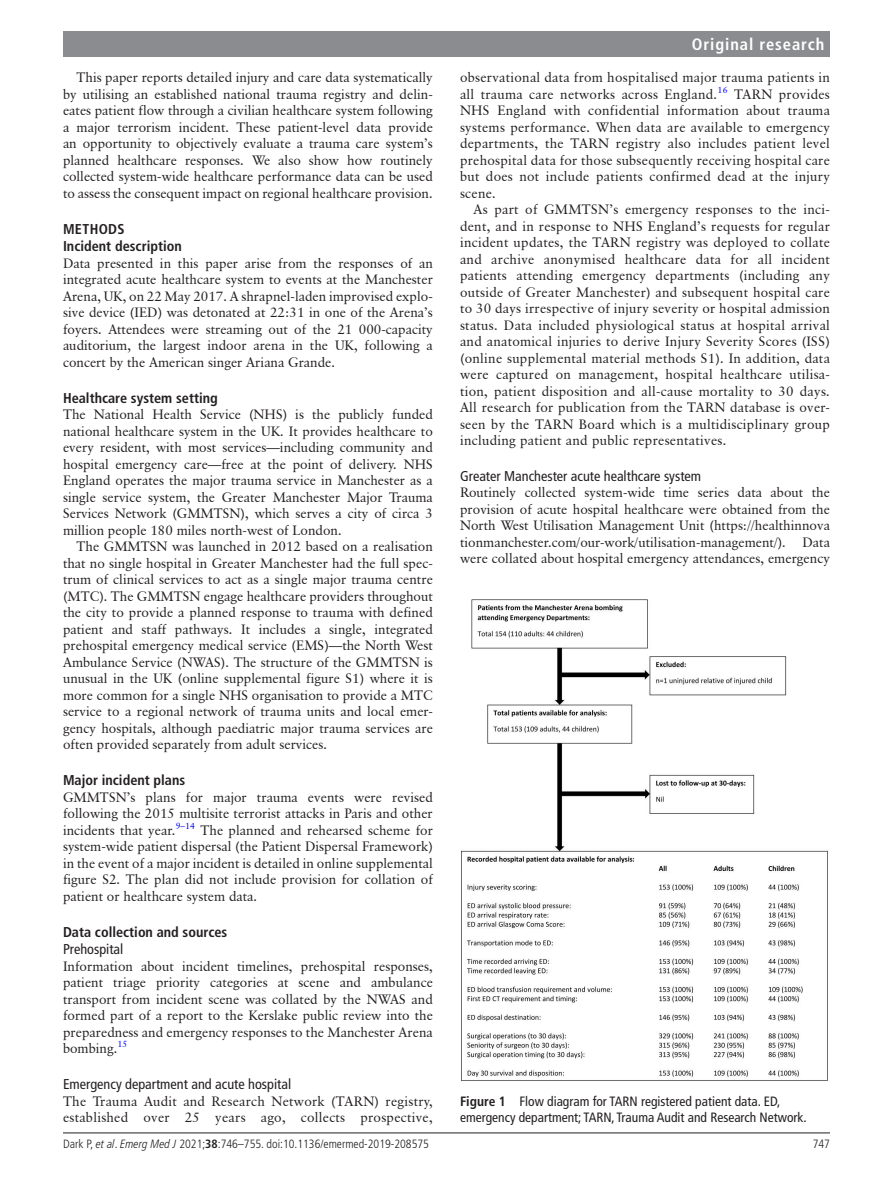
<style>
.page{position:relative;width:893px;height:1191px;background:#fff}
.page>*{position:absolute;margin:0;border:0;box-sizing:border-box;transform-origin:0 0}
.t1{font:700 condensed 16.5px "Frutiger LT Pro";letter-spacing:.055em;color:#fff}
.t2{font:700 condensed 14.25px/17.2px "Frutiger LT Pro";color:#231f20}
.t3{font:condensed 14.25px "Frutiger LT Pro";color:#231f20}
.t4{font:13.5px/16.5px "Classical Garamond BT";color:#231f20;text-align:justify}
.t5{font:condensed 13.5px/16.5px "Frutiger LT Pro";color:#231f20}
.t6{font:13.5px/16.5px "Classical Garamond BT";letter-spacing:.02em;color:#231f20}
.t7{font:300 condensed 12px "Frutiger LT Pro";color:#231f20}
.s1{font-weight:700}
.s2{font-style:italic}
</style>
<div class="page">
<hr style="left:63px;top:1132px;width:767px;height:1px;background:#231f20">
<div style="left:63px;top:31px;width:767px;height:25px;background:#8a8c8f"></div>
<img style="left:461px;top:599px;width:367px;height:482px">
<p class="t4" style="left:63px;top:69px;width:371px;text-indent:14px">This paper reports detailed injury and care data systematically by utilising an established national trauma registry and delin&shy;eates patient flow through a civilian healthcare system following a major terrorism incident. These patient-level data provide an opportunity to objectively evaluate a trauma care system’s planned healthcare responses. We also show how routinely collected system-wide healthcare performance data can be used to assess the consequent impact on regional healthcare provision.</p>
<p class="t2" style="left:63px;top:220px;width:120px">METHODS<br>Incident description</p>
<p class="t4" style="left:63px;top:254px;width:371px">Data presented in this paper arise from the responses of an integrated acute healthcare system to events at the Manchester Arena, UK, on 22 May 2017. A shrapnel-laden improvised explo&shy;sive device (IED) was detonated at 22:31 in one of the Arena’s foyers. Attendees were streaming out of the 21 000-capacity auditorium, the largest indoor arena in the UK, following a concert by the American singer Ariana Grande.</p>
<p class="t2" style="left:63px;top:389px;width:156px">Healthcare system setting</p>
<p class="t4" style="left:63px;top:406px;width:371px">The National Health Service (NHS) is the publicly funded national healthcare system in the UK. It provides healthcare to every resident, with most services—including community and hospital emergency care—free at the point of delivery. NHS England operates the major trauma service in Manchester as a single service system, the Greater Manchester Major Trauma Services Network (GMMTSN), which serves a city of circa 3 million people 180 miles north-west of London.</p>
<p class="t4" style="left:63px;top:538px;width:371px;text-indent:14px">The GMMTSN was launched in 2012 based on a realisation that no single hospital in Greater Manchester had the full spec&shy;trum of clinical services to act as a single major trauma centre (MTC). The GMMTSN engage healthcare providers throughout the city to provide a planned response to trauma with defined patient and staff pathways. It includes a single, integrated prehospital emergency medical service (EMS)—the North West Ambulance Service (NWAS). The structure of the GMMTSN is unusual in the UK (online supplemental figure S1) where it is more common for a single NHS organisation to provide a MTC service to a regional network of trauma units and local emer&shy;gency hospitals, although paediatric major trauma services are often provided separately from adult services.</p>
<p class="t2" style="left:63px;top:771px;width:124px">Major incident plans</p>
<p class="t4" style="left:63px;top:788px;width:371px">GMMTSN’s plans for major trauma events were revised following the 2015 multisite terrorist attacks in Paris and other incidents that year.<sup>9–14</sup> The planned and rehearsed scheme for system-wide patient dispersal (the Patient Dispersal Framework) in the event of a major incident is detailed in online supplemental figure S2. The plan did not include provision for collation of patient or healthcare system data.</p>
<p class="t2" style="left:63px;top:923px;width:166px">Data collection and sources</p>
<p class="t3" style="left:63px;top:940px;width:62px">Prehospital</p>
<p class="t4" style="left:63px;top:957px;width:371px">Information about incident timelines, prehospital responses, patient triage priority categories at scene and ambulance transport from incident scene was collated by the NWAS and formed part of a report to the Kerslake public review into the preparedness and emergency responses to the Manchester Arena bombing.<sup>15</sup></p>
<p class="t3" style="left:63px;top:1075px;width:230px">Emergency department and acute hospital</p>
<p class="t6" style="left:63px;top:1092px;width:371px">The Trauma Audit and Research Network (TARN) registry, established over 25 years ago, collects prospective,</p>
<p class="t1" style="left:692px;top:34px;width:134px">Original research</p>
<p class="t4" style="left:460px;top:69px;width:371px">observational data from hospitalised major trauma patients in all trauma care networks across England.<sup>16</sup> TARN provides NHS England with confidential information about trauma systems performance. When data are available to emergency departments, the TARN registry also includes patient level prehospital data for those subsequently receiving hospital care but does not include patients confirmed dead at the injury scene.</p>
<p class="t4" style="left:460px;top:201px;width:371px;text-indent:14px">As part of GMMTSN’s emergency responses to the inci&shy;dent, and in response to NHS England’s requests for regular incident updates, the TARN registry was deployed to collate and archive anonymised healthcare data for all incident patients attending emergency departments (including any outside of Greater Manchester) and subsequent hospital care to 30 days irrespective of injury severity or hospital admission status. Data included physiological status at hospital arrival and anatomical injuries to derive Injury Severity Scores (ISS) (online supplemental material methods S1). In addition, data were captured on management, hospital healthcare utilisa&shy;tion, patient disposition and all-cause mortality to 30 days.<br>All research for publication from the TARN database is over&shy;seen by the TARN Board which is a multidisciplinary group including patient and public representatives.</p>
<p class="t3" style="left:460px;top:467px;width:243px">Greater Manchester acute healthcare system</p>
<p class="t4" style="left:460px;top:484px;width:371px">Routinely collected system-wide time series data about the provision of acute hospital healthcare were obtained from the North West Utilisation Management Unit (https://healthinnova tionmanchester.com/our-work/utilisation-management/). Data were collated about hospital emergency attendances, emergency</p>
<p class="t5" style="left:460px;top:1092px;width:348px"><span class="s1">Figure 1</span> Flow diagram for TARN registered patient data. ED, emergency department; TARN, Trauma Audit and Research Network.</p>
<p class="t7" style="left:63px;top:1136px;width:367px">Dark P, <span class="s2">et al</span>. <span class="s2">Emerg Med J</span> 2021;<span class="s1">38</span>:746–755. doi:10.1136/emermed-2019-208575</p>
<p class="t7" style="left:813px;top:1136px;width:19px">747</p>
</div>
